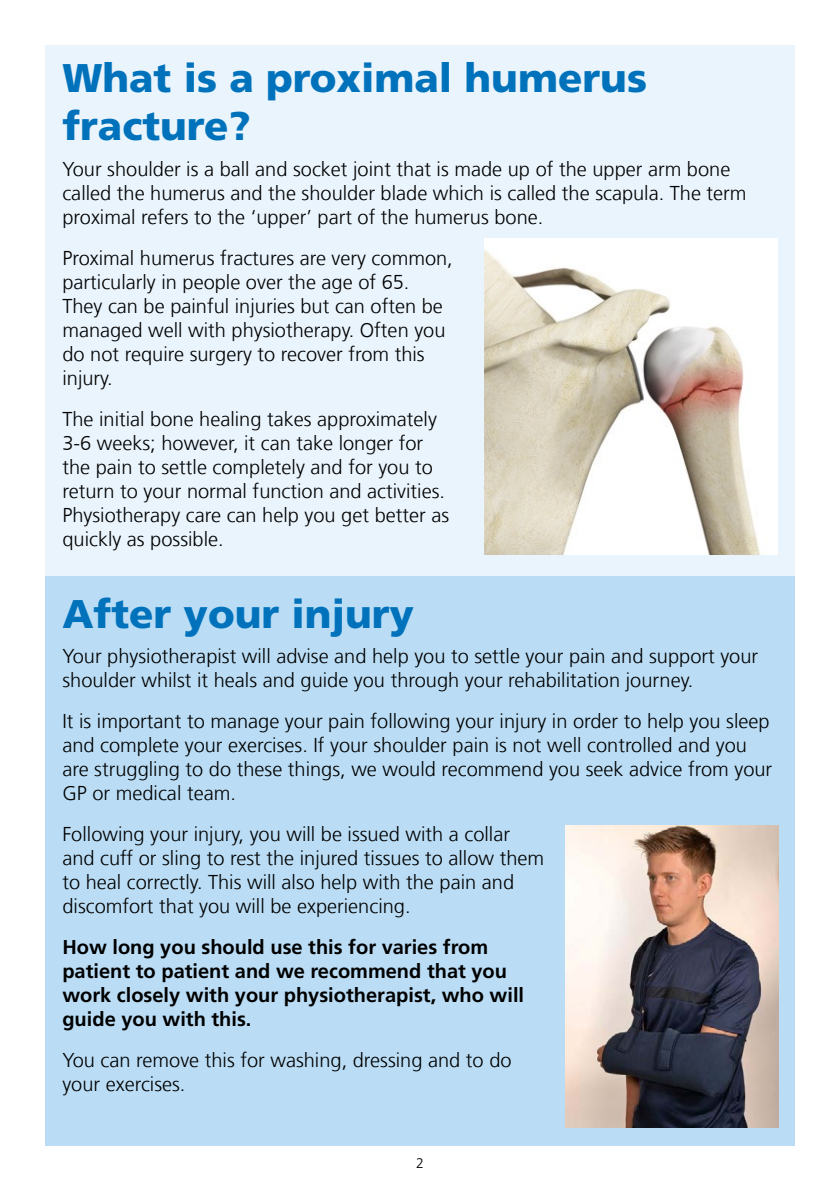
<style>
.page{position:relative;width:840px;height:1191px;background:#fff}
.page>*{position:absolute;margin:0;border:0;box-sizing:border-box;transform-origin:0 0}
.t1{font:900 40px/48px "Frutiger LT Com";color:#0072bb}
.t2{font:300 20px/24px "Frutiger LT Com";color:#000}
.t3{font:700 20px/24px "Frutiger LT Com";color:#000}
.t4{font:300 14px "Frutiger LT Com";color:#000}
</style>
<div class="page">
<div style="left:45px;top:45px;width:749px;height:1100px;background:#e9f4fc"></div>
<div style="left:45px;top:575px;width:749px;height:570px;background:#baddf5"></div>
<img style="left:484px;top:238px;width:292px;height:317px">
<img style="left:565px;top:825px;width:212px;height:302px">
<h1 class="t1" style="left:62px;top:54px;width:585px">What is a proximal humerus fracture?</h1>
<p class="t2" style="left:62px;top:157px;width:685px">Your shoulder is a ball and socket joint that is made up of the upper arm bone called the humerus and the shoulder blade which is called the scapula. The term proximal refers to the ‘upper’ part of the humerus bone.</p>
<p class="t2" style="left:62px;top:246px;width:391px">Proximal humerus fractures are very common, particularly in people over the age of 65.<br>They can be painful injuries but can often be managed well with physiotherapy. Often you do not require surgery to recover from this injury.</p>
<p class="t2" style="left:62px;top:407px;width:388px">The initial bone healing takes approximately 3-6 weeks; however, it can take longer for the pain to settle completely and for you to return to your normal function and activities.<br>Physiotherapy care can help you get better as quickly as possible.</p>
<h1 class="t1" style="left:62px;top:590px;width:353px">After your injury</h1>
<p class="t2" style="left:62px;top:644px;width:696px">Your physiotherapist will advise and help you to settle your pain and support your shoulder whilst it heals and guide you through your rehabilitation journey.</p>
<p class="t2" style="left:62px;top:709px;width:711px">It is important to manage your pain following your injury in order to help you sleep and complete your exercises. If your shoulder pain is not well controlled and you are struggling to do these things, we would recommend you seek advice from your GP or medical team.</p>
<p class="t2" style="left:62px;top:822px;width:483px">Following your injury, you will be issued with a collar and cuff or sling to rest the injured tissues to allow them to heal correctly. This will also help with the pain and discomfort that you will be experiencing.</p>
<p class="t3" style="left:62px;top:935px;width:463px">How long you should use this for varies from patient to patient and we recommend that you work closely with your physiotherapist, who will guide you with this.</p>
<p class="t2" style="left:62px;top:1048px;width:450px">You can remove this for washing, dressing and to do your exercises.</p>
<p class="t4" style="left:416px;top:1155px;width:9px">2</p>
</div>
